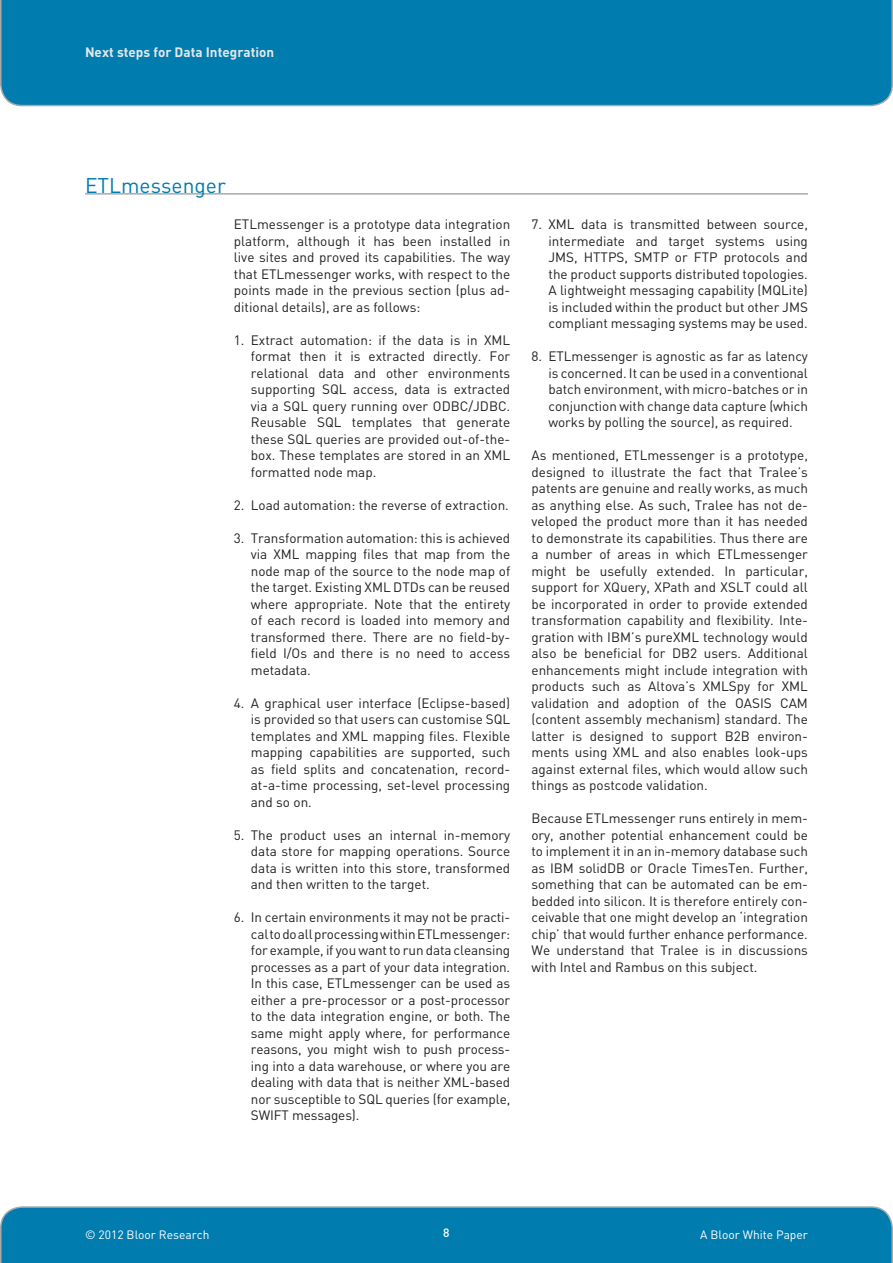
<style>
.page{position:relative;width:893px;height:1263px;background:#fff}
.page>*{position:absolute;margin:0;border:0;box-sizing:border-box;transform-origin:0 0}
.Header_-_Level_1{font:21px "DIN";color:#007cae}
.Body_copy{font:13.5px/16.5px "DIN";color:#231f20;text-align:justify}
.t1{font:700 13.5px "DIN";color:#e6e7e9}
.t2{font:12px "DIN";color:#fff}
.t3{font:500 12px "DIN";color:#fff}
</style>
<div class="page">
<div style="left:0;top:1206px;width:893px;height:57px;background:#007cae"></div>
<div style="left:0;top:0;width:893px;height:106px;background:#007cae"></div>
<hr style="left:85px;top:193px;width:723px;height:2px;background:#a8a9ad">
<p class="t1" style="left:85px;top:45px;width:191px">Next steps for Data Integration</p>
<p class="Header_-_Level_1" style="left:85px;top:173px;width:142px">ETLmessenger</p>
<p class="Body_copy" style="left:234px;top:216px;width:278px">ETLmessenger is a prototype data integration platform, although it has been installed in live sites and proved its capabilities. The way that ETLmessenger works, with respect to the points made in the previous section (plus ad&shy;ditional details), are as follows:</p>
<p class="Body_copy" style="left:251px;top:332px;width:261px;text-indent:-17px">1. Extract automation: if the data is in XML format then it is extracted directly. For relational data and other environments supporting SQL access, data is extracted via a SQL query running over ODBC/JDBC.<br>Reusable SQL templates that generate these SQL queries are provided out-of-the&shy;box. These templates are stored in an XML formatted node map.</p>
<p class="Body_copy" style="left:234px;top:497px;width:277px">2. Load automation: the reverse of extraction.</p>
<p class="Body_copy" style="left:251px;top:530px;width:261px;text-indent:-17px">3. Transformation automation: this is achieved via XML mapping files that map from the node map of the source to the node map of the target. Existing XML DTDs can be reused where appropriate. Note that the entirety of each record is loaded into memory and transformed there. There are no field-by&shy;field I/Os and there is no need to access metadata.</p>
<p class="Body_copy" style="left:251px;top:695px;width:261px;text-indent:-17px">4. A graphical user interface (Eclipse-based) is provided so that users can customise SQL templates and XML mapping files. Flexible mapping capabilities are supported, such as field splits and concatenation, record&shy;at-a-time processing, set-level processing and so on.</p>
<p class="Body_copy" style="left:251px;top:827px;width:261px;text-indent:-17px">5. The product uses an internal in-memory data store for mapping operations. Source data is written into this store, transformed and then written to the target.</p>
<p class="Body_copy" style="left:251px;top:909px;width:261px;text-indent:-17px">6. In certain environments it may not be practi&shy;cal to do all processing within ETLmessenger: for example, if you want to run data cleansing processes as a part of your data integration.<br>In this case, ETLmessenger can be used as either a pre-processor or a post-processor to the data integration engine, or both. The same might apply where, for performance reasons, you might wish to push process&shy;ing into a data warehouse, or where you are dealing with data that is neither XML-based nor susceptible to SQL queries (for example, SWIFT messages).</p>
<p class="Body_copy" style="left:549px;top:216px;width:261px;text-indent:-17px">7. XML data is transmitted between source, intermediate and target systems using JMS, HTTPS, SMTP or FTP protocols and the product supports distributed topologies.<br>A lightweight messaging capability (MQLite) is included within the product but other JMS compliant messaging systems may be used.</p>
<p class="Body_copy" style="left:549px;top:348px;width:261px;text-indent:-17px">8. ETLmessenger is agnostic as far as latency is concerned. It can be used in a conventional batch environment, with micro-batches or in conjunction with change data capture (which works by polling the source), as required.</p>
<p class="Body_copy" style="left:531px;top:447px;width:278px">As mentioned, ETLmessenger is a prototype, designed to illustrate the fact that Tralee’s patents are genuine and really works, as much as anything else. As such, Tralee has not de&shy;veloped the product more than it has needed to demonstrate its capabilities. Thus there are a number of areas in which ETLmessenger might be usefully extended. In particular, support for XQuery, XPath and XSLT could all be incorporated in order to provide extended transformation capability and flexibility. Inte&shy;gration with IBM’s pureXML technology would also be beneficial for DB2 users. Additional enhancements might include integration with products such as Altova’s XMLSpy for XML validation and adoption of the OASIS CAM (content assembly mechanism) standard. The latter is designed to support B2B environ&shy;ments using XML and also enables look-ups against external files, which would allow such things as postcode validation.</p>
<p class="Body_copy" style="left:531px;top:810px;width:278px">Because ETLmessenger runs entirely in mem&shy;ory, another potential enhancement could be to implement it in an in-memory database such as IBM solidDB or Oracle TimesTen. Further, something that can be automated can be em&shy;bedded into silicon. It is therefore entirely con&shy;ceivable that one might develop an ‘integration chip’ that would further enhance performance.<br>We understand that Tralee is in discussions with Intel and Rambus on this subject.</p>
<p class="t2" style="left:85px;top:1228px;width:126px">© 2012 Bloor Research</p>
<p class="t3" style="left:443px;top:1225px;width:8px">8</p>
<p class="t2" style="left:700px;top:1228px;width:109px">A Bloor White Paper</p>
</div>
